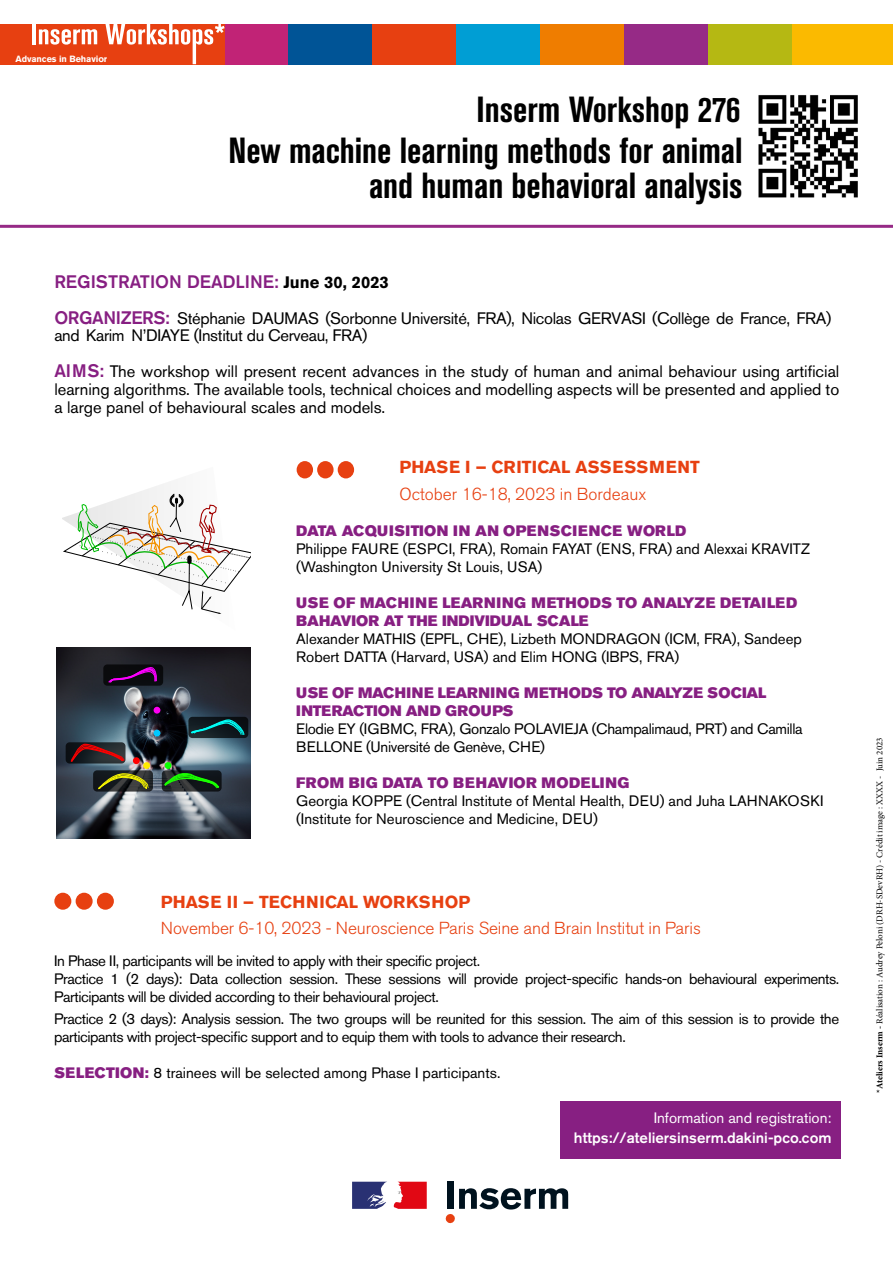
<style>
.page{position:relative;width:893px;height:1263px;background:#fff}
.page>*{position:absolute;margin:0;border:0;box-sizing:border-box;transform-origin:0 0}
.t1{font:700 condensed 36px "Akzidenz Grotesk BQ";color:#000}
.t2{font:500 18px "Akzidenz Grotesk BQ";color:#871f82}
.t3{font:300 17.25px "Akzidenz Grotesk BQ";letter-spacing:-.005em;color:#e74011}
.t4{font:700 17.25px "Akzidenz Grotesk BQ";letter-spacing:.01em;color:#e74011}
.t5{font:16.5px/17.9px "Akzidenz Grotesk BQ";letter-spacing:-.02em;color:#000}
.t6{font:15px/18px "Akzidenz Grotesk BQ";letter-spacing:-.03em;color:#000}
.t7{font:15px/18px "Akzidenz Grotesk BQ";color:#000}
.t8{font:500 15px "Akzidenz Grotesk BQ";color:#fff}
.t9{font:15px "Akzidenz Grotesk BQ";color:#fff}
.t10{font:9px "Minion Pro";color:#000}
.t11{font:700 9px "Akzidenz Grotesk BQ";letter-spacing:-.01em;color:#fff}
.s1{font-weight:700;font-size:16.5px;color:#000}
.s2{font-weight:500;font-size:18px;color:#871f82}
.s3{font-family:"Akzidenz Grotesk BQ Super";color:#871f82}
.s4{font-weight:700}
</style>
<div class="page">
<svg style="left:0;top:64px;width:893px;height:164px"></svg>
<div style="left:202px;top:24px;width:86px;height:40px;background:#c12376"></div>
<div style="left:0;top:24px;width:225px;height:40px;background:#e74011"></div>
<div style="left:288px;top:24px;width:84px;height:40px;background:#005496"></div>
<div style="left:372px;top:24px;width:84px;height:40px;background:#e74011"></div>
<div style="left:456px;top:24px;width:84px;height:40px;background:#009ed4"></div>
<div style="left:540px;top:24px;width:84px;height:40px;background:#ef7d00"></div>
<div style="left:624px;top:24px;width:84px;height:40px;background:#962a86"></div>
<div style="left:708px;top:24px;width:84px;height:40px;background:#b5b813"></div>
<div style="left:792px;top:24px;width:101px;height:40px;background:#fbba00"></div>
<div style="left:297px;top:461px;width:16px;height:17px;background:#e74011;border-radius:50%"></div>
<div style="left:338px;top:461px;width:16px;height:17px;background:#e74011;border-radius:50%"></div>
<div style="left:317px;top:461px;width:17px;height:17px;background:#e74011;border-radius:50%"></div>
<div style="left:54px;top:893px;width:17px;height:17px;background:#e74011;border-radius:50%"></div>
<div style="left:97px;top:893px;width:17px;height:17px;background:#e74011;border-radius:50%"></div>
<div style="left:76px;top:893px;width:17px;height:17px;background:#e74011;border-radius:50%"></div>
<hr style="left:32px;top:24px;width:4px;height:20px;background:#fff">
<svg style="left:39px;top:29px;width:58px;height:16px"></svg>
<svg style="left:105px;top:24px;width:120px;height:40px"></svg>
<img style="left:56px;top:647px;width:195px;height:191px">
<div style="left:93px;top:770px;width:60px;height:21px;background:#000;border-radius:4px;opacity:.73"></div>
<div style="left:66px;top:742px;width:59px;height:21px;background:#000;border-radius:4px;opacity:.73"></div>
<div style="left:188px;top:717px;width:60px;height:21px;background:#000;border-radius:4px;opacity:.73"></div>
<div style="left:103px;top:664px;width:60px;height:22px;background:#0a0b0d;border-radius:4px"></div>
<div style="left:162px;top:770px;width:60px;height:21px;background:#000;border-radius:4px;opacity:.73"></div>
<svg style="left:108px;top:667px;width:49px;height:16px"></svg>
<svg style="left:190px;top:719px;width:54px;height:17px"></svg>
<svg style="left:164px;top:773px;width:56px;height:15px"></svg>
<svg style="left:98px;top:773px;width:51px;height:18px"></svg>
<svg style="left:71px;top:744px;width:54px;height:18px"></svg>
<div style="left:133px;top:757px;width:7px;height:7px;background:#f00;border-radius:50%"></div>
<div style="left:143px;top:762px;width:7px;height:7px;background:#ffea00;border-radius:50%"></div>
<div style="left:165px;top:762px;width:7px;height:7px;background:#0cff00;border-radius:50%"></div>
<svg style="left:154px;top:730px;width:6px;height:6px"></svg>
<div style="left:154px;top:707px;width:6px;height:7px;background:#ff00f3;border-radius:50%"></div>
<svg style="left:62px;top:482px;width:189px;height:132px"></svg>
<svg style="left:352px;top:1182px;width:35px;height:27px"></svg>
<svg style="left:394px;top:1182px;width:33px;height:27px"></svg>
<div style="left:447px;top:1182px;width:7px;height:27px;background:#00121e"></div>
<svg style="left:445px;top:1188px;width:123px;height:35px"></svg>
<img style="left:756px;top:92px;width:110px;height:109px">
<div style="left:560px;top:1101px;width:280px;height:58px;background:#871f82"></div>
<p class="t11" style="left:15px;top:53px;width:93px">Advances in Behavior</p>
<p class="t1" style="left:476px;top:89px;width:266px">Inserm Workshop 276</p>
<p class="t1" style="left:228px;top:130px;width:516px">New machine learning methods for animal</p>
<p class="t1" style="left:369px;top:165px;width:375px">and human behavioral analysis</p>
<p class="t2" style="left:54px;top:270px;width:336px">REGISTRATION DEADLINE: <span class="s1">June 30, 2023</span></p>
<p class="t5" style="left:54px;top:309px;width:778px"><span class="s2">ORGANIZERS:</span> Stéphanie DAUMAS (Sorbonne Université, FRA), Nicolas GERVASI (Collège de France, FRA) and Karim N’DIAYE (Institut du Cerveau, FRA)</p>
<p class="t5" style="left:54px;top:363px;width:786px;text-align:justify"><span class="s2">AIMS:</span> The workshop will present recent advances in the study of human and animal behaviour using artificial learning algorithms. The available tools, technical choices and modelling aspects will be presented and applied to a large panel of behavioural scales and models.</p>
<p class="t4" style="left:399px;top:457px;width:302px">PHASE I – CRITICAL ASSESSMENT</p>
<p class="t3" style="left:399px;top:484px;width:248px">October 16-18, 2023 in Bordeaux</p>
<p class="t7" style="left:296px;top:521px;width:515px"><span class="s3">DATA ACQUISITION IN AN OPENSCIENCE WORLD<br></span>Philippe FAURE (ESPCI, FRA), Romain FAYAT (ENS, FRA) and Alexxai KRAVITZ (Washington University St Louis, USA)</p>
<p class="t7" style="left:296px;top:593px;width:507px"><span class="s3">USE OF MACHINE LEARNING METHODS TO ANALYZE DETAILED BAHAVIOR AT THE INDIVIDUAL SCALE<br></span>Alexander MATHIS (EPFL, CHE), Lizbeth MONDRAGON (ICM, FRA), Sandeep Robert DATTA (Harvard, USA) and Elim HONG (IBPS, FRA)</p>
<p class="t6" style="left:296px;top:683px;width:508px"><span class="s3">USE OF MACHINE LEARNING METHODS TO ANALYZE SOCIAL INTERACTION AND GROUPS<br></span>Elodie EY (IGBMC, FRA), Gonzalo POLAVIEJA (Champalimaud, PRT) and Camilla BELLONE (Université de Genève, CHE)</p>
<p class="t7" style="left:296px;top:773px;width:529px"><span class="s3">FROM BIG DATA TO BEHAVIOR MODELING<br></span>Georgia KOPPE (Central Institute of Mental Health, DEU) and Juha LAHNAKOSKI (Institute for Neuroscience and Medicine, DEU)</p>
<p class="t4" style="left:161px;top:891px;width:311px">PHASE II – TECHNICAL WORKSHOP</p>
<p class="t3" style="left:161px;top:919px;width:541px">November 6-10, 2023 - Neuroscience Paris Seine and Brain Institut in Paris</p>
<p class="t6" style="left:54px;top:951px;width:427px">In Phase II, participants will be invited to apply with their specific project.</p>
<p class="t6" style="left:54px;top:969px;width:787px">Practice 1 (2 days): Data collection session. These sessions will provide project-specific hands-on behavioural experiments.<br>Participants will be divided according to their behavioural project.</p>
<p class="t6" style="left:54px;top:1010px;width:786px">Practice 2 (3 days): Analysis session. The two groups will be reunited for this session. The aim of this session is to provide the participants with project-specific support and to equip them with tools to advance their research.</p>
<p class="t7" style="left:54px;top:1064px;width:448px"><span class="s3">SELECTION:</span> 8 trainees will be selected among Phase I participants.</p>
<p class="t9" style="left:654px;top:1109px;width:179px">Information and registration:</p>
<p class="t8" style="left:574px;top:1128px;width:259px">https://ateliersinserm.dakini-pco.com</p>
<p class="t10" style="left:874px;top:1093px;width:357px;rotate:-90deg"><span class="s4">*Ateliers Inserm -</span> Réalisation : Audrey Peloni (DRH-SDevRH) - Crédit image : XXXX - Juin 2023</p>
</div>
